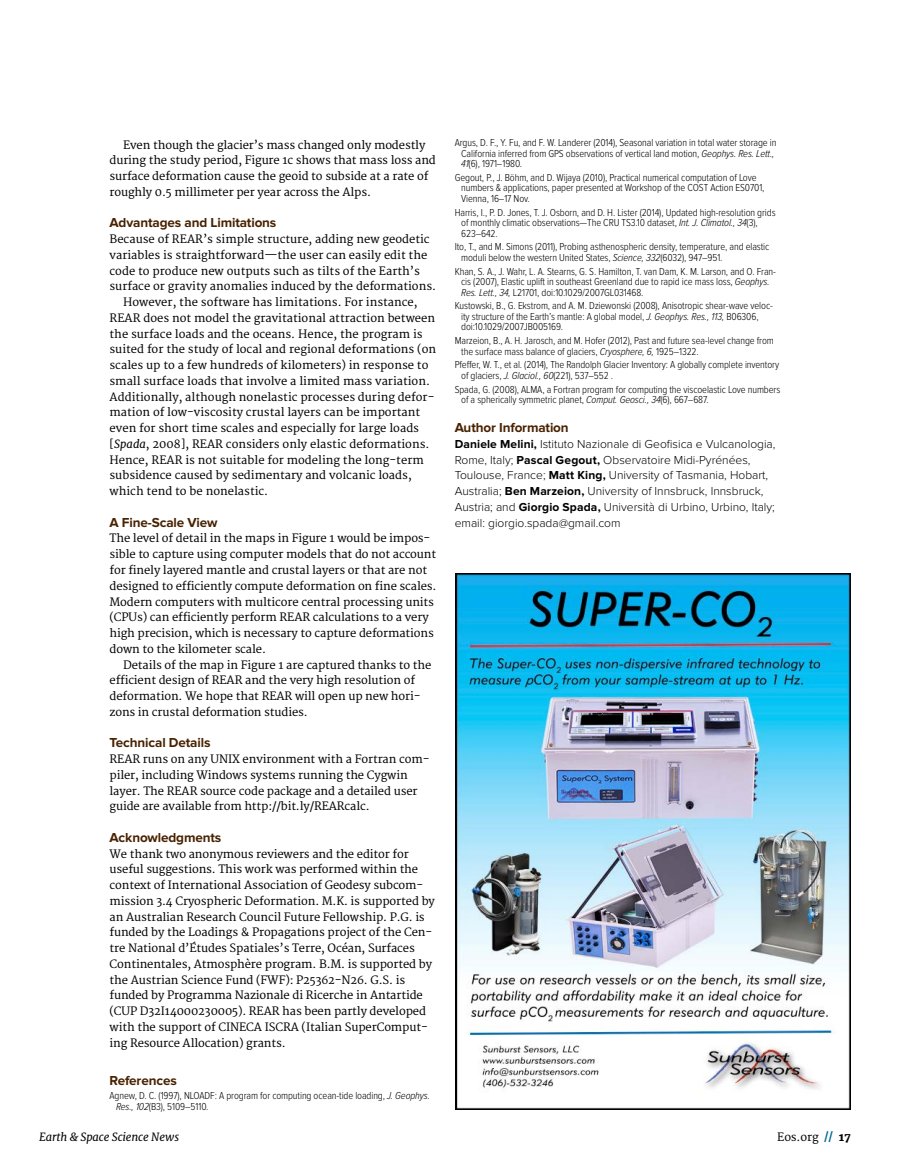
<style>
.page{position:relative;width:905px;height:1175px;background:#fff}
.page>*{position:absolute;margin:0;border:0;box-sizing:border-box;transform-origin:0 0}
.t1{font:700 13.5px "Proxima Nova";letter-spacing:-.01em;color:#482200}
.t2{font:300 12px/15.8px "Proxima Nova";color:#000}
.t3{font:11.25px/15.8px "Merriweather";letter-spacing:-.01em;color:#000}
.t4{font:italic 11.25px "Merriweather";letter-spacing:-.01em;color:#000}
.t5{font:300 10.5px/10.5px "Proxima Nova Cond";letter-spacing:-.01em;color:#000}
.s1{font-style:italic}
.s2{font-weight:700}
.s3{font-weight:800;color:#006a94}
.s4{font-weight:800}
</style>
<div class="page">
<img style="left:455px;top:573px;width:395px;height:536px">
<p class="t3" style="left:109px;top:137px;width:328px;text-indent:14px">Even though the glacier’s mass changed only modestly during the study period, Figure 1c shows that mass loss and surface deformation cause the geoid to subside at a rate of roughly 0.5 millimeter per year across the Alps.</p>
<p class="t1" style="left:110px;top:215px;width:168px">Advantages and Limitations</p>
<p class="t3" style="left:110px;top:232px;width:321px">Because of REAR’s simple structure, adding new geodetic</p>
<p class="t3" style="left:110px;top:247px;width:319px">variables is straightforward—the user can easily edit the</p>
<p class="t3" style="left:110px;top:263px;width:312px">code to produce new outputs such as tilts of the Earth’s</p>
<p class="t3" style="left:110px;top:279px;width:328px">surface or gravity anomalies induced by the deformations.</p>
<p class="t3" style="left:123px;top:295px;width:296px">However, the software has limitations. For instance,</p>
<p class="t3" style="left:110px;top:310px;width:327px">REAR does not model the gravitational attraction between</p>
<p class="t3" style="left:110px;top:326px;width:314px">the surface loads and the oceans. Hence, the program is</p>
<p class="t3" style="left:110px;top:342px;width:328px">suited for the study of local and regional deformations (on</p>
<p class="t3" style="left:110px;top:358px;width:320px">scales up to a few hundreds of kilometers) in response to</p>
<p class="t3" style="left:110px;top:373px;width:322px">small surface loads that involve a limited mass variation.</p>
<p class="t3" style="left:110px;top:389px;width:326px">Additionally, although nonelastic processes during defor-</p>
<p class="t3" style="left:110px;top:405px;width:312px">mation of low-viscosity crustal layers can be important</p>
<p class="t3" style="left:110px;top:421px;width:311px">even for short time scales and especially for large loads</p>
<p class="t3" style="left:110px;top:436px;width:321px">[<span class="s1">Spada</span>, 2008], REAR considers only elastic deformations.</p>
<p class="t3" style="left:110px;top:452px;width:316px">Hence, REAR is not suitable for modeling the long-term</p>
<p class="t3" style="left:110px;top:468px;width:304px">subsidence caused by sedimentary and volcanic loads,</p>
<p class="t3" style="left:110px;top:484px;width:160px">which tend to be nonelastic.</p>
<p class="t1" style="left:110px;top:514px;width:109px">A Fine-Scale View</p>
<p class="t3" style="left:110px;top:531px;width:328px">The level of detail in the maps in Figure 1 would be impos&shy;sible to capture using computer models that do not account for finely layered mantle and crustal layers or that are not designed to efficiently compute deformation on fine scales.<br>Modern computers with multicore central processing units (CPUs) can efficiently perform REAR calculations to a very high precision, which is necessary to capture deformations down to the kilometer scale.</p>
<p class="t3" style="left:110px;top:657px;width:323px;text-indent:14px">Details of the map in Figure 1 are captured thanks to the efficient design of REAR and the very high resolution of deformation. We hope that REAR will open up new hori&shy;zons in crustal deformation studies.</p>
<p class="t1" style="left:110px;top:735px;width:102px">Technical Details</p>
<p class="t3" style="left:110px;top:751px;width:321px">REAR runs on any UNIX environment with a Fortran com&shy;piler, including Windows systems running the Cygwin layer. The REAR source code package and a detailed user guide are available from http://bit.ly/REARcalc.</p>
<p class="t1" style="left:110px;top:829px;width:113px">Acknowledgments</p>
<p class="t3" style="left:110px;top:846px;width:327px">We thank two anonymous reviewers and the editor for useful suggestions. This work was performed within the context of International Association of Geodesy subcom&shy;mission 3.4 Cryospheric Deformation. M.K. is supported by an Australian Research Council Future Fellowship. P.G. is funded by the Loadings &amp; Propagations project of the Cen&shy;tre National d’Études Spatiales’s Terre, Océan, Surfaces Continentales, Atmosphère program. B.M. is supported by the Austrian Science Fund (FWF): P25362-N26. G.S. is funded by Programma Nazionale di Ricerche in Antartide (CUP D32I14000230005). REAR has been partly developed with the support of CINECA ISCRA (Italian SuperComput&shy;ing Resource Allocation) grants.</p>
<p class="t1" style="left:110px;top:1073px;width:69px">References</p>
<p class="t5" style="left:116px;top:1090px;width:315px;text-indent:-6px">Agnew, D. C. (1997), NLOADF: A program for computing ocean-tide loading, <span class="s1">J. Geophys.<br>Res., 102</span>(B3), 5109–5110.</p>
<p class="t5" style="left:461px;top:138px;width:317px;text-indent:-6px">Argus, D. F., Y. Fu, and F. W. Landerer (2014), Seasonal variation in total water storage in<br>California inferred from GPS observations of vertical land motion, <span class="s1">Geophys. Res. Lett.,<br>41</span>(6), 1971–1980.</p>
<p class="t5" style="left:461px;top:172px;width:305px;text-indent:-6px">Gegout, P., J. Böhm, and D. Wijaya (2010), Practical numerical computation of Love numbers &amp; applications, paper presented at Workshop of the COST Action ES0701,<br>Vienna, 16–17 Nov.</p>
<p class="t5" style="left:461px;top:207px;width:316px;text-indent:-6px">Harris, I., P. D. Jones, T. J. Osborn, and D. H. Lister (2014), Updated high-resolution grids of monthly climatic observations—The CRU TS3.10 dataset, <span class="s1">Int. J. Climatol., 34</span>(3),<br>623–642.</p>
<p class="t5" style="left:461px;top:242px;width:309px;text-indent:-6px">Ito, T., and M. Simons (2011), Probing asthenospheric density, temperature, and elastic moduli below the western United States, <span class="s1">Science, 332</span>(6032), 947–951.</p>
<p class="t5" style="left:461px;top:266px;width:316px;text-indent:-6px">Khan, S. A., J. Wahr, L. A. Stearns, G. S. Hamilton, T. van Dam, K. M. Larson, and O. Fran&shy;cis (2007), Elastic uplift in southeast Greenland due to rapid ice mass loss, <span class="s1">Geophys.<br>Res. Lett., 34,</span> L21701, doi:10.1029/2007GL031468.</p>
<p class="t5" style="left:461px;top:301px;width:313px;text-indent:-6px">Kustowski, B., G. Ekstrom, and A. M. Dziewonski (2008), Anisotropic shear-wave veloc&shy;ity structure of the Earth’s mantle: A global model, <span class="s1">J. Geophys. Res., 113,</span> B06306, doi:10.1029/2007JB005169.</p>
<p class="t5" style="left:461px;top:335px;width:314px;text-indent:-6px">Marzeion, B., A. H. Jarosch, and M. Hofer (2012), Past and future sea-level change from the surface mass balance of glaciers, <span class="s1">Cryosphere, 6,</span> 1925–1322.</p>
<p class="t5" style="left:461px;top:360px;width:319px;text-indent:-6px">Pfeffer, W. T., et al. (2014), The Randolph Glacier Inventory: A globally complete inventory of glaciers, <span class="s1">J. Glaciol., 60</span>(221), 537–552 .</p>
<p class="t5" style="left:461px;top:384px;width:320px;text-indent:-6px">Spada, G. (2008), ALMA, a Fortran program for computing the viscoelastic Love numbers of a spherically symmetric planet, <span class="s1">Comput. Geosci., 34</span>(6), 667–687.</p>
<p class="t1" style="left:454px;top:420px;width:115px">Author Information</p>
<p class="t2" style="left:454px;top:436px;width:322px"><span class="s2">Daniele Melini,</span> Istituto Nazionale di Geofisica e Vulcanologia, Rome, Italy; <span class="s2">Pascal Gegout,</span> Observatoire Midi-Pyrénées, Toulouse, France; <span class="s2">Matt King,</span> University of Tasmania, Hobart, Australia; <span class="s2">Ben Marzeion,</span> University of Innsbruck, Innsbruck, Austria; and <span class="s2">Giorgio Spada,</span> Università di Urbino, Urbino, Italy; email: giorgio.spada@gmail.com</p>
<p class="t4" style="left:39px;top:1130px;width:142px">Earth &amp; Space Science News</p>
<p class="t3" style="left:777px;top:1129px;width:75px">Eos.org <span class="s3">//</span> <span class="s4">17</span></p>
</div>
